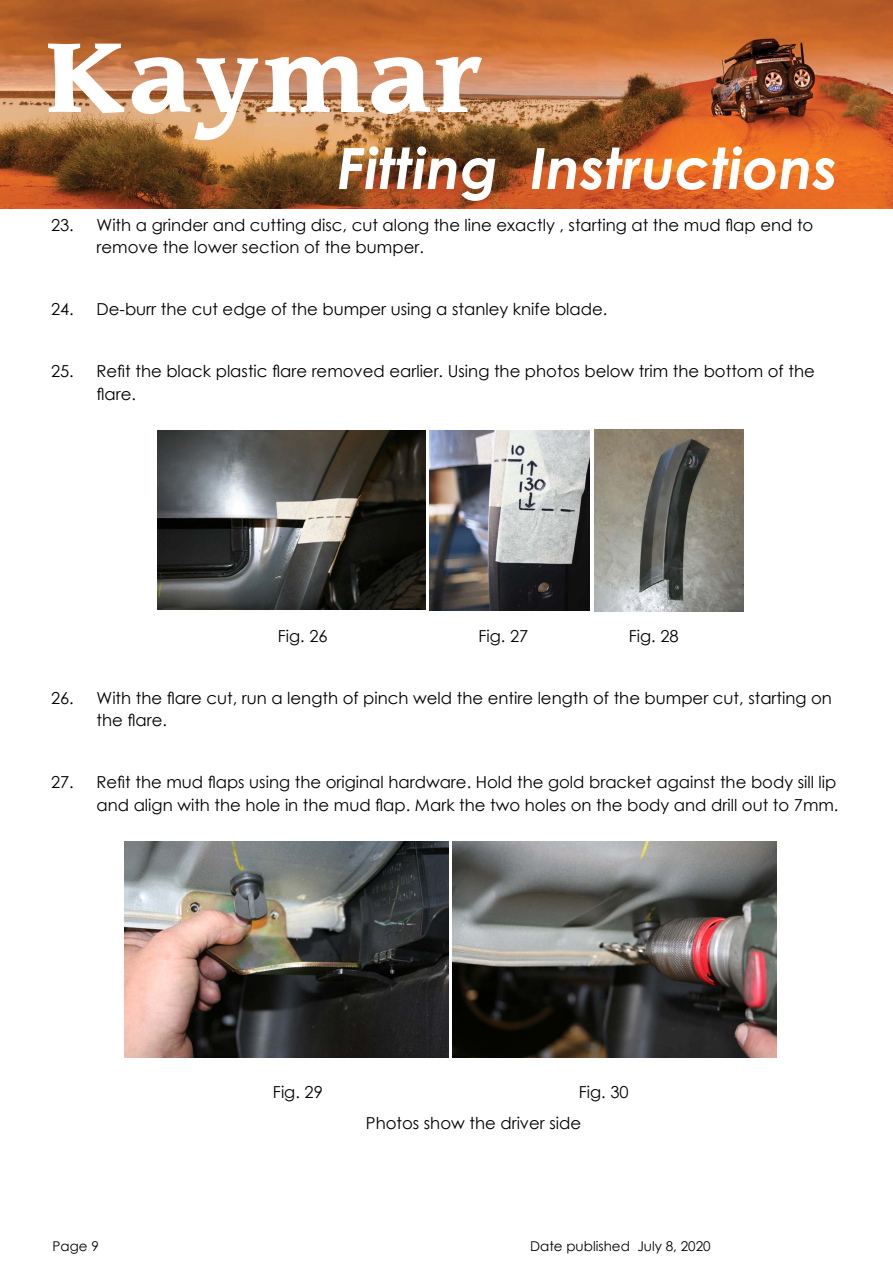
<style>
.page{position:relative;width:893px;height:1263px;background:#fff}
.page>*{position:absolute;margin:0;border:0;box-sizing:border-box;transform-origin:0 0}
.t1{font:700 96px "Leawood";color:#fff}
.t2{font:italic 700 57px "Century Gothic";color:#fff}
.t3{font:16.5px/22.5px "Century Gothic";color:#000}
.t4{font:13.5px "Century Gothic";color:#000}
</style>
<div class="page">
<img style="left:0;top:1px;width:893px;height:208px">
<img style="left:158px;top:431px;width:267px;height:178px">
<img style="left:430px;top:431px;width:159px;height:179px">
<img style="left:594px;top:429px;width:150px;height:182px">
<img style="left:125px;top:842px;width:323px;height:215px">
<img style="left:453px;top:841px;width:324px;height:216px">
<h1 class="t1" style="left:44px;top:23px;width:443px">Kaymar</h1>
<h2 class="t2" style="left:337px;top:125px;width:502px">Fitting Instructions</h2>
<p class="t3" style="left:97px;top:213px;width:718px;text-indent:-45px">23. With a grinder and cutting disc, cut along the line exactly , starting at the mud flap end to remove the lower section of the bumper.</p>
<p class="t3" style="left:51px;top:298px;width:558px">24. De-burr the cut edge of the bumper using a stanley knife blade.</p>
<p class="t3" style="left:97px;top:360px;width:720px;text-indent:-45px">25. Refit the black plastic flare removed earlier. Using the photos below trim the bottom of the flare.</p>
<p class="t3" style="left:278px;top:624px;width:51px">Fig. 26</p>
<p class="t3" style="left:478px;top:624px;width:51px">Fig. 27</p>
<p class="t3" style="left:629px;top:624px;width:51px">Fig. 28</p>
<p class="t3" style="left:97px;top:686px;width:737px;text-indent:-45px">26. With the flare cut, run a length of pinch weld the entire length of the bumper cut, starting on the flare.</p>
<p class="t3" style="left:51px;top:771px;width:789px;text-align:right">27. Refit the mud flaps using the original hardware. Hold the gold bracket against the body sill lip and align with the hole in the mud flap. Mark the two holes on the body and drill out to 7mm.</p>
<p class="t3" style="left:273px;top:1080px;width:51px">Fig. 29</p>
<p class="t3" style="left:366px;top:1076px;width:264px;line-height:31px;text-indent:213px">Fig. 30<br>Photos show the driver side</p>
<p class="t4" style="left:53px;top:1237px;width:48px">Page 9</p>
<p class="t4" style="left:530px;top:1237px;width:182px">Date published July 8, 2020</p>
</div>
